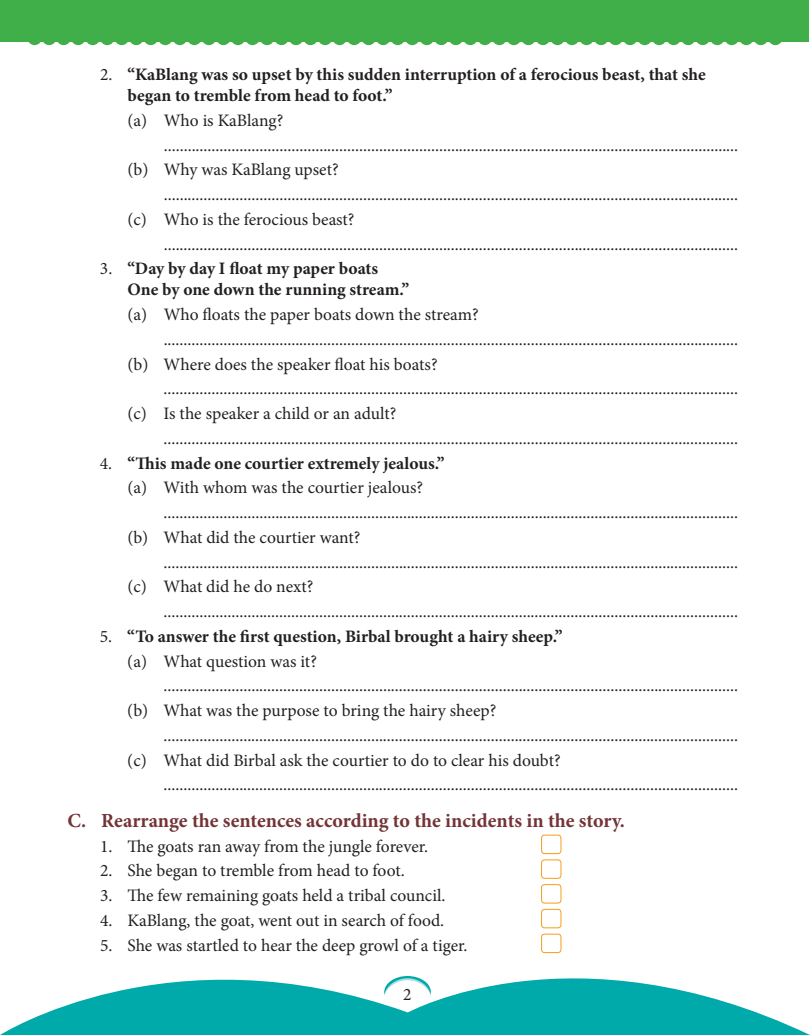
<style>
.page{position:relative;width:810px;height:1035px;background:#fff}
.page>*{position:absolute;margin:0;border:0;box-sizing:border-box;transform-origin:0 0}
.t1{font:700 20px "Minion Pro";color:#743336}
.t2{font:17.5px/24.8px "Minion Pro";letter-spacing:-.005em;color:#231f20}
.t3{font:700 17.5px/24.8px "Minion Pro";color:#231f20}
.s1{font-weight:400}
</style>
<div class="page">
<svg style="left:0;top:922px;width:810px;height:113px"></svg>
<svg style="left:384px;top:976px;width:47px;height:20px"></svg>
<div style="left:1px;top:1px;width:808px;height:41px;background:#40ae49"></div>
<div style="left:27px;top:31px;width:15px;height:14px;background:#40ae49;border-radius:50%"></div>
<div style="left:42px;top:31px;width:14px;height:14px;background:#40ae49;border-radius:50%"></div>
<div style="left:56px;top:31px;width:15px;height:14px;background:#40ae49;border-radius:50%"></div>
<div style="left:71px;top:31px;width:14px;height:14px;background:#40ae49;border-radius:50%"></div>
<div style="left:85px;top:31px;width:15px;height:14px;background:#40ae49;border-radius:50%"></div>
<div style="left:100px;top:31px;width:14px;height:14px;background:#40ae49;border-radius:50%"></div>
<div style="left:115px;top:31px;width:14px;height:14px;background:#40ae49;border-radius:50%"></div>
<div style="left:129px;top:31px;width:15px;height:14px;background:#40ae49;border-radius:50%"></div>
<div style="left:144px;top:31px;width:14px;height:14px;background:#40ae49;border-radius:50%"></div>
<div style="left:158px;top:31px;width:15px;height:14px;background:#40ae49;border-radius:50%"></div>
<div style="left:173px;top:31px;width:14px;height:14px;background:#40ae49;border-radius:50%"></div>
<div style="left:187px;top:31px;width:15px;height:14px;background:#40ae49;border-radius:50%"></div>
<div style="left:202px;top:31px;width:14px;height:14px;background:#40ae49;border-radius:50%"></div>
<div style="left:216px;top:31px;width:15px;height:14px;background:#40ae49;border-radius:50%"></div>
<div style="left:231px;top:31px;width:14px;height:14px;background:#40ae49;border-radius:50%"></div>
<div style="left:245px;top:31px;width:15px;height:14px;background:#40ae49;border-radius:50%"></div>
<div style="left:260px;top:31px;width:14px;height:14px;background:#40ae49;border-radius:50%"></div>
<div style="left:274px;top:31px;width:15px;height:14px;background:#40ae49;border-radius:50%"></div>
<div style="left:289px;top:31px;width:14px;height:14px;background:#40ae49;border-radius:50%"></div>
<div style="left:303px;top:31px;width:15px;height:14px;background:#40ae49;border-radius:50%"></div>
<div style="left:318px;top:31px;width:14px;height:14px;background:#40ae49;border-radius:50%"></div>
<div style="left:332px;top:31px;width:15px;height:14px;background:#40ae49;border-radius:50%"></div>
<div style="left:347px;top:31px;width:14px;height:14px;background:#40ae49;border-radius:50%"></div>
<div style="left:361px;top:31px;width:15px;height:14px;background:#40ae49;border-radius:50%"></div>
<div style="left:376px;top:31px;width:14px;height:14px;background:#40ae49;border-radius:50%"></div>
<div style="left:390px;top:31px;width:15px;height:14px;background:#40ae49;border-radius:50%"></div>
<div style="left:405px;top:31px;width:15px;height:14px;background:#40ae49;border-radius:50%"></div>
<div style="left:420px;top:31px;width:14px;height:14px;background:#40ae49;border-radius:50%"></div>
<div style="left:434px;top:31px;width:15px;height:14px;background:#40ae49;border-radius:50%"></div>
<div style="left:449px;top:31px;width:14px;height:14px;background:#40ae49;border-radius:50%"></div>
<div style="left:463px;top:31px;width:15px;height:14px;background:#40ae49;border-radius:50%"></div>
<div style="left:478px;top:31px;width:14px;height:14px;background:#40ae49;border-radius:50%"></div>
<div style="left:492px;top:31px;width:15px;height:14px;background:#40ae49;border-radius:50%"></div>
<div style="left:507px;top:31px;width:14px;height:14px;background:#40ae49;border-radius:50%"></div>
<div style="left:521px;top:31px;width:15px;height:14px;background:#40ae49;border-radius:50%"></div>
<div style="left:536px;top:31px;width:14px;height:14px;background:#40ae49;border-radius:50%"></div>
<div style="left:550px;top:31px;width:15px;height:14px;background:#40ae49;border-radius:50%"></div>
<div style="left:565px;top:31px;width:14px;height:14px;background:#40ae49;border-radius:50%"></div>
<div style="left:579px;top:31px;width:15px;height:14px;background:#40ae49;border-radius:50%"></div>
<div style="left:594px;top:31px;width:14px;height:14px;background:#40ae49;border-radius:50%"></div>
<div style="left:608px;top:31px;width:15px;height:14px;background:#40ae49;border-radius:50%"></div>
<div style="left:623px;top:31px;width:14px;height:14px;background:#40ae49;border-radius:50%"></div>
<div style="left:637px;top:31px;width:15px;height:14px;background:#40ae49;border-radius:50%"></div>
<div style="left:652px;top:31px;width:14px;height:14px;background:#40ae49;border-radius:50%"></div>
<div style="left:666px;top:31px;width:15px;height:14px;background:#40ae49;border-radius:50%"></div>
<div style="left:681px;top:31px;width:14px;height:14px;background:#40ae49;border-radius:50%"></div>
<div style="left:696px;top:31px;width:14px;height:14px;background:#40ae49;border-radius:50%"></div>
<div style="left:710px;top:31px;width:15px;height:14px;background:#40ae49;border-radius:50%"></div>
<div style="left:725px;top:31px;width:14px;height:14px;background:#40ae49;border-radius:50%"></div>
<div style="left:739px;top:31px;width:15px;height:14px;background:#40ae49;border-radius:50%"></div>
<div style="left:754px;top:31px;width:14px;height:14px;background:#40ae49;border-radius:50%"></div>
<div style="left:768px;top:31px;width:15px;height:14px;background:#40ae49;border-radius:50%"></div>
<div style="left:541px;top:835px;width:20px;height:19px;border:1px solid #f89c1c;border-radius:3px"></div>
<div style="left:541px;top:860px;width:20px;height:19px;border:1px solid #f89c1c;border-radius:3px"></div>
<div style="left:541px;top:884px;width:20px;height:19px;border:1px solid #f89c1c;border-radius:3px"></div>
<div style="left:541px;top:909px;width:20px;height:19px;border:1px solid #f89c1c;border-radius:3px"></div>
<div style="left:541px;top:934px;width:20px;height:19px;border:1px solid #f89c1c;border-radius:3px"></div>
<p class="t3" style="left:127px;top:64px;width:580px;line-height:21px;text-indent:-27px"><span class="s1">2.</span> “KaBlang was so upset by this sudden interruption of a ferocious beast, that she began to tremble from head to foot.”</p>
<p class="t2" style="left:127px;top:108px;width:157px">(a) Who is KaBlang?</p>
<p class="t2" style="left:164px;top:133px;width:576px">................................................................................................................................................</p>
<p class="t2" style="left:127px;top:158px;width:213px">(b) Why was KaBlang upset?</p>
<p class="t2" style="left:164px;top:182px;width:576px">................................................................................................................................................</p>
<p class="t2" style="left:127px;top:207px;width:229px">(c) Who is the ferocious beast?</p>
<p class="t2" style="left:164px;top:232px;width:576px">................................................................................................................................................</p>
<p class="t3" style="left:100px;top:256px;width:280px"><span class="s1">3.</span> “Day by day I float my paper boats</p>
<p class="t3" style="left:67px;top:277px;width:26px">O</p>
<p class="t3" style="left:141px;top:277px;width:270px">ne by one down the running stream.”</p>
<p class="t2" style="left:127px;top:302px;width:353px">(a) Who floats the paper boats down the stream?</p>
<p class="t2" style="left:164px;top:327px;width:576px">................................................................................................................................................</p>
<p class="t2" style="left:127px;top:352px;width:312px">(b) Where does the speaker float his boats?</p>
<p class="t2" style="left:164px;top:377px;width:576px">................................................................................................................................................</p>
<p class="t2" style="left:127px;top:401px;width:270px">(c) Is the speaker a child or an adult?</p>
<p class="t2" style="left:164px;top:426px;width:576px">................................................................................................................................................</p>
<p class="t3" style="left:100px;top:450px;width:346px;text-align:center"><span class="s1">4.</span> “This made one courtier extremely jealous.” <span class="s1">(a) With whom was the courtier jealous?</span></p>
<p class="t2" style="left:127px;top:500px;width:612px;text-indent:36px">................................................................................................................................................ (b) What did the courtier want?</p>
<p class="t2" style="left:127px;top:550px;width:612px;text-indent:36px">................................................................................................................................................ (c) What did he do next?</p>
<p class="t2" style="left:164px;top:599px;width:576px">................................................................................................................................................</p>
<p class="t3" style="left:127px;top:624px;width:437px;text-indent:-27px"><span class="s1">5.</span> “To answer the first question, Birbal brought a hairy sheep.” <span class="s1">(a) What question was it?</span></p>
<p class="t2" style="left:127px;top:673px;width:612px;text-indent:36px">................................................................................................................................................ (b) What was the purpose to bring the hairy sheep?</p>
<p class="t2" style="left:127px;top:723px;width:612px;text-indent:36px">................................................................................................................................................ (c) What did Birbal ask the courtier to do to clear his doubt?</p>
<p class="t2" style="left:164px;top:772px;width:576px">................................................................................................................................................</p>
<p class="t1" style="left:68px;top:806px;width:559px">C. Rearrange the sentences according to the incidents in the story.</p>
<p class="t2" style="left:100px;top:834px;width:330px">1. The goats ran away from the jungle forever.</p>
<p class="t2" style="left:100px;top:859px;width:306px">2. She began to tremble from head to foot.</p>
<p class="t2" style="left:100px;top:883px;width:347px">3. The few remaining goats held a tribal council.</p>
<p class="t2" style="left:100px;top:908px;width:346px">4. KaBlang, the goat, went out in search of food.</p>
<p class="t2" style="left:100px;top:933px;width:369px">5. She was startled to hear the deep growl of a tiger.</p>
<p class="t2" style="left:403px;top:982px;width:10px">2</p>
</div>
